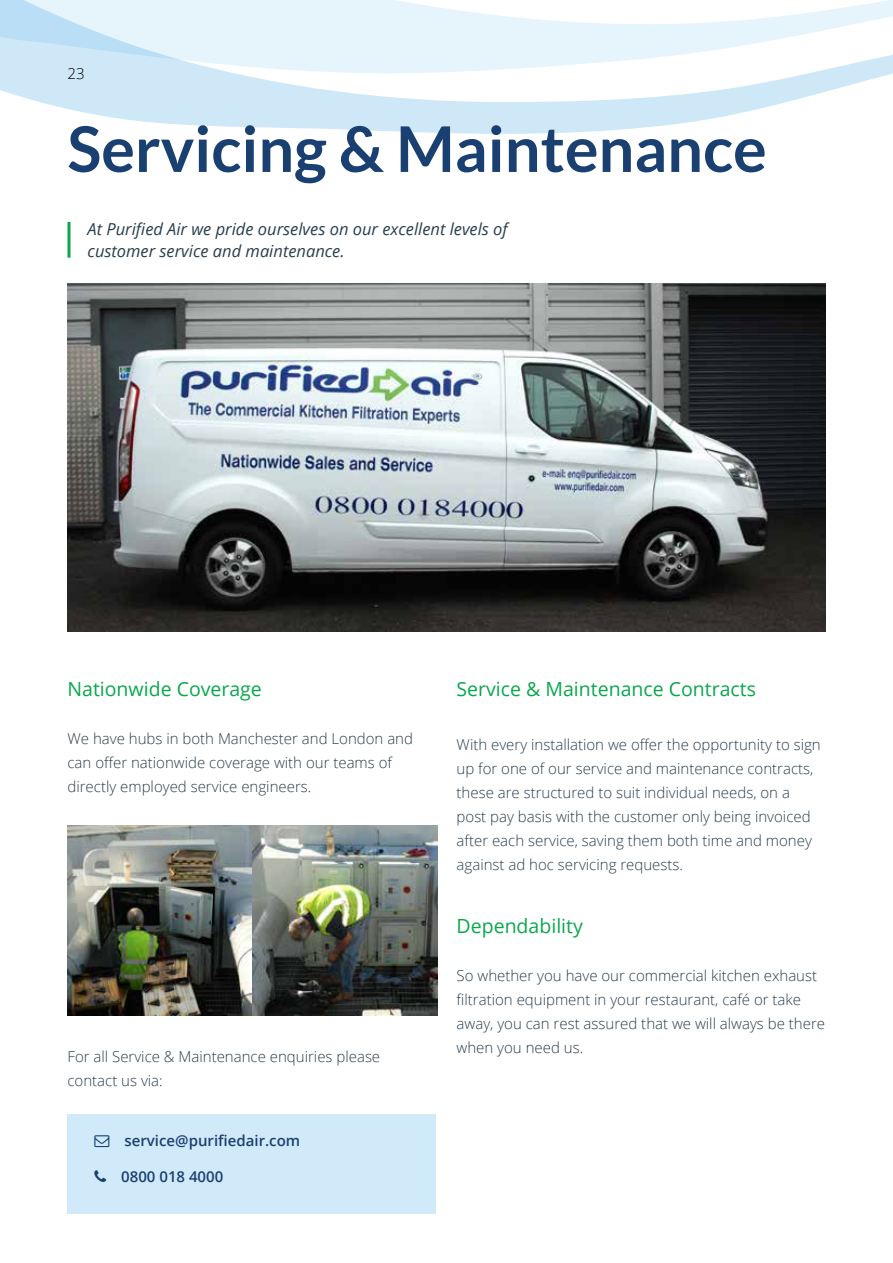
<style>
.page{position:relative;width:893px;height:1263px;background:#fff}
.page>*{position:absolute;margin:0;border:0;box-sizing:border-box;transform-origin:0 0}
.t1{font:700 63px "Lato";color:#1a4072}
.t2{font:19.5px "Open Sans";color:#09a74d}
.t3{font:italic 16.5px/22.5px "Open Sans";color:#293e4d}
.t4{font:300 15px/24px "Open Sans";color:#293e4d}
.t5{font:600 15px "Open Sans";color:#1a4072}
.t6{font:300 15px "Open Sans";color:#000}
</style>
<div class="page">
<div style="left:68px;top:1113px;width:368px;height:100px;background:#d0eaf9"></div>
<svg style="left:0;top:0;width:893px;height:134px"></svg>
<img style="left:67px;top:283px;width:758px;height:348px">
<hr style="left:68px;top:222px;width:2px;height:36px;background:#09a74d">
<img style="left:68px;top:826px;width:184px;height:189px">
<img style="left:252px;top:826px;width:186px;height:189px">
<p class="t6" style="left:68px;top:63px;width:19px">23</p>
<h1 class="t1" style="left:68px;top:113px;width:701px">Servicing &amp; Maintenance</h1>
<p class="t3" style="left:88px;top:217px;width:422px">At Purified Air we pride ourselves on our excellent levels of customer service and maintenance.</p>
<h2 class="t2" style="left:68px;top:675px;width:196px">Nationwide Coverage</h2>
<p class="t4" style="left:68px;top:726px;width:347px">We have hubs in both Manchester and London and can offer nationwide coverage with our teams of directly employed service engineers.</p>
<p class="t4" style="left:68px;top:1044px;width:314px">For all Service &amp; Maintenance enquiries please contact us via:</p>
<p class="t5" style="left:124px;top:1130px;width:177px">service@purifiedair.com</p>
<p class="t5" style="left:121px;top:1166px;width:104px">0800 018 4000</p>
<h2 class="t2" style="left:457px;top:675px;width:301px">Service &amp; Maintenance Contracts</h2>
<p class="t4" style="left:457px;top:732px;width:366px">With every installation we offer the opportunity to sign up for one of our service and maintenance contracts, these are structured to suit individual needs, on a post pay basis with the customer only being invoiced after each service, saving them both time and money against ad hoc servicing requests.</p>
<h2 class="t2" style="left:457px;top:913px;width:128px">Dependability</h2>
<p class="t4" style="left:457px;top:963px;width:370px">So whether you have our commercial kitchen exhaust filtration equipment in your restaurant, café or take away, you can rest assured that we will always be there when you need us.</p>
</div>
